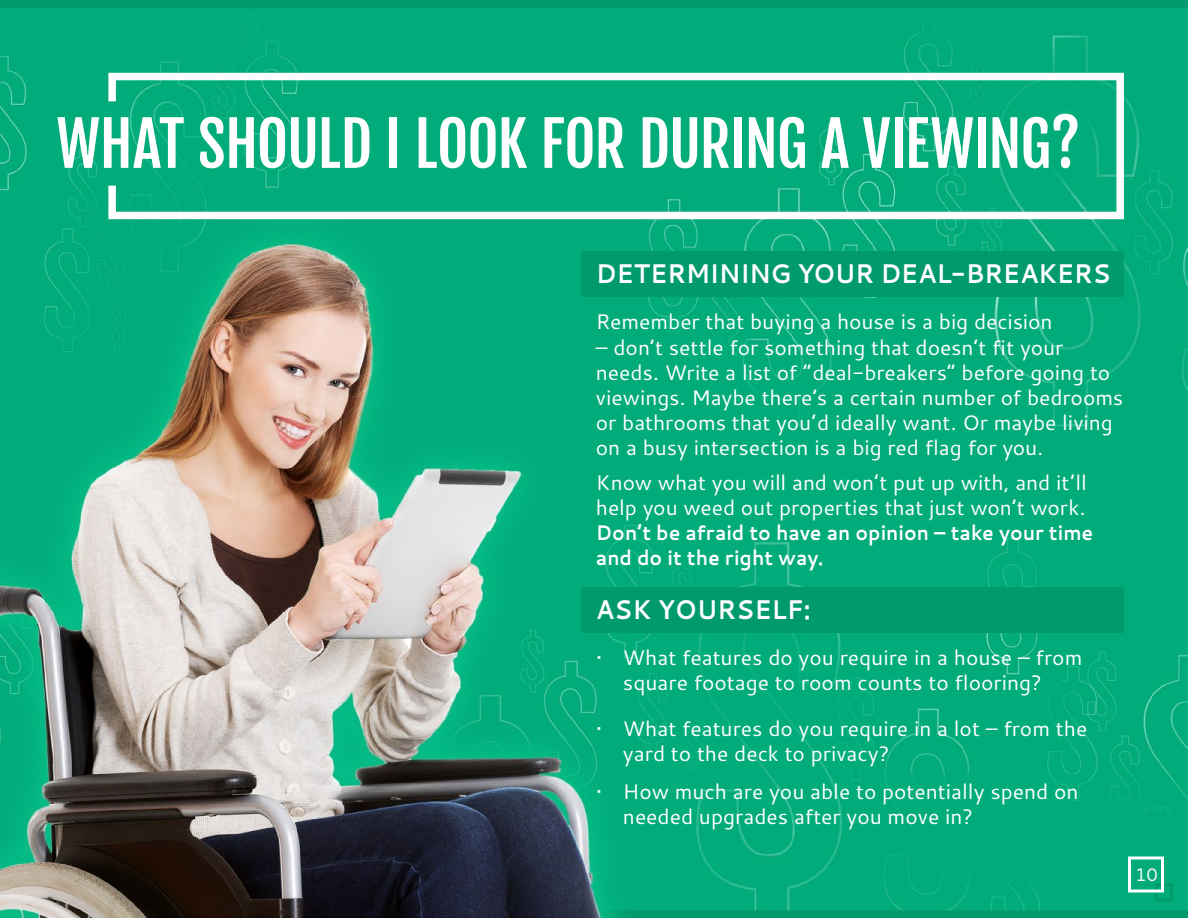
<style>
.page{position:relative;width:1188px;height:918px;background:#fff}
.page>*{position:absolute;margin:0;border:0;box-sizing:border-box;transform-origin:0 0}
.t1{font:60.75px "Fjalla One";letter-spacing:-.02em;color:#fff}
.t2{font:700 27px "Cantarell";letter-spacing:-.005em;color:#fff;scale:.9 1}
.t3{font:21px/25.2px "Cantarell";color:#fff}
.t4{font:700 21px/25.2px "Cantarell";color:#fff;scale:.9 1}
.t5{font:18px "Cantarell";color:#fff}
</style>
<div class="page">
<img style="left:0;top:0;width:1188px;height:918px">
<div style="left:581px;top:587px;width:543px;height:46px;background:#019a6d"></div>
<div style="left:1155px;top:883px;width:18px;height:19px;border:3px solid #019a6d"></div>
<div style="left:1128px;top:856px;width:36px;height:36px;border:3px solid #fff"></div>
<div style="left:581px;top:251px;width:543px;height:45px;background:#019a6d"></div>
<svg style="left:105px;top:69px;width:1023px;height:154px;background:#1cb488"></svg>
<h1 class="t1" style="left:56px;top:107px;width:1026px">WHAT SHOULD I LOOK FOR DURING A VIEWING?</h1>
<p class="t2" style="left:596px;top:255px;width:573px">DETERMINING YOUR DEAL-BREAKERS</p>
<p class="t3" style="left:596px;top:309px;width:458px">Remember that buying a house is a big decision</p>
<p class="t3" style="left:596px;top:334px;width:529px">– don’t settle for something that doesn’t fit your needs. Write a list of “deal-breakers” before going to viewings. Maybe there’s a certain number of bedrooms or bathrooms that you’d ideally want. Or maybe living on a busy intersection is a big red flag for you.</p>
<p class="t3" style="left:596px;top:469px;width:492px">Know what you will and won’t put up with, and it’ll help you weed out properties that just won’t work.</p>
<p class="t4" style="left:596px;top:519px;width:554px">Don’t be afraid to have an opinion – take your time and do it the right way.</p>
<p class="t2" style="left:596px;top:590px;width:240px">ASK YOURSELF:</p>
<p class="t3" style="left:623px;top:644px;width:461px;text-indent:-27px">• What features do you require in a house – from square footage to room counts to flooring?</p>
<p class="t3" style="left:623px;top:715px;width:466px;text-indent:-27px">• What features do you require in a lot – from the yard to the deck to privacy?</p>
<p class="t3" style="left:623px;top:778px;width:457px;text-indent:-27px">• How much are you able to potentially spend on needed upgrades after you move in?</p>
<p class="t5" style="left:1135px;top:862px;width:24px">10</p>
</div>
